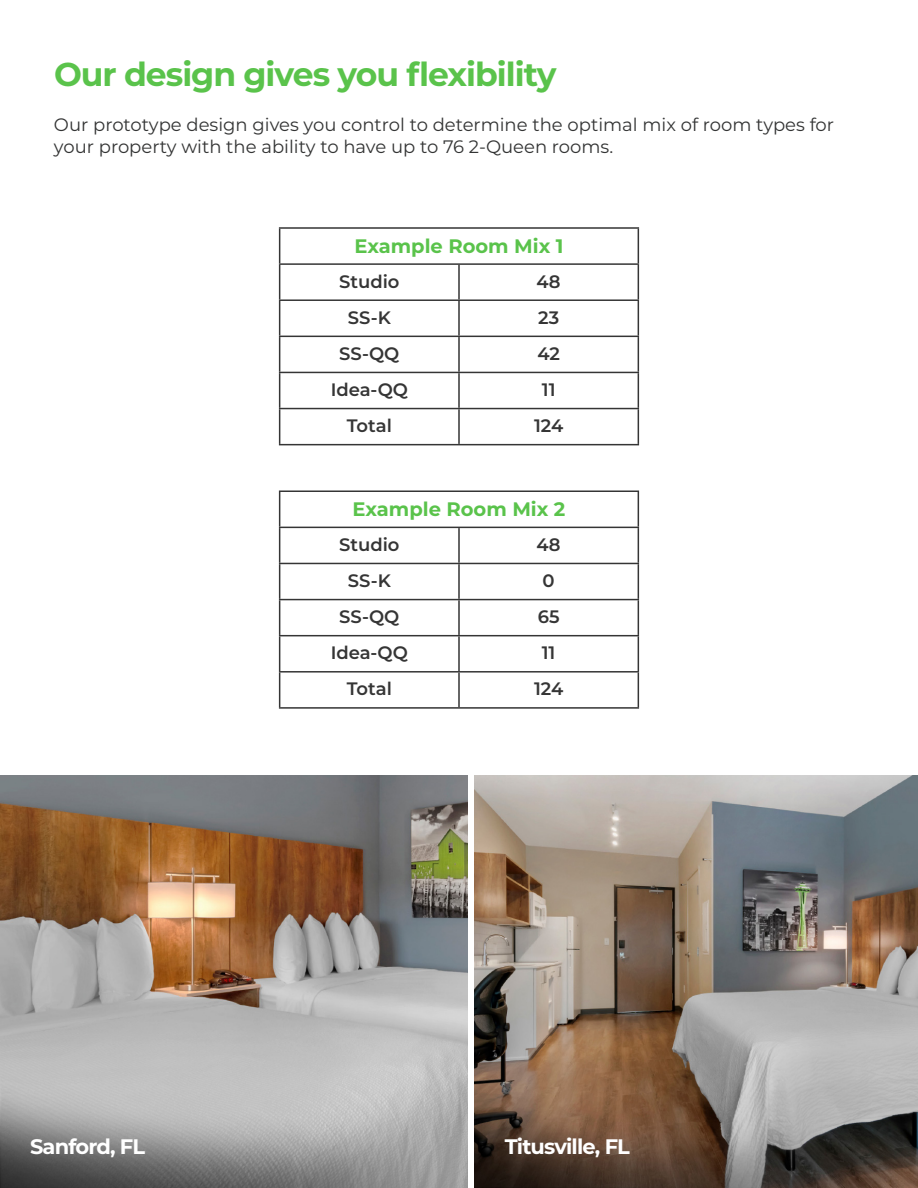
<style>
.page{position:relative;width:918px;height:1188px;background:#fff}
.page>*{position:absolute;margin:0;border:0;box-sizing:border-box;transform-origin:0 0}
.t1{font:700 33px "Montserrat";letter-spacing:-.03em;color:#5ac34b}
.t2{font:700 21px "Montserrat";letter-spacing:-.04em;color:#fff}
.t3{font:700 19.5px "Montserrat";color:#5ac34b}
.t4{font:18px/22.5px "Montserrat";color:#333434}
.t5{font:600 18px "Montserrat";color:#353535}
</style>
<div class="page">
<img style="left:0;top:776px;width:467px;height:412px">
<img style="left:475px;top:776px;width:443px;height:412px">
<hr style="left:279px;top:227px;width:180px;height:2px;background:#353535">
<hr style="left:279px;top:229px;width:1px;height:34px;background:#353535">
<hr style="left:459px;top:227px;width:180px;height:2px;background:#353535">
<hr style="left:638px;top:229px;width:1px;height:34px;background:#353535">
<hr style="left:279px;top:263px;width:180px;height:2px;background:#353535">
<hr style="left:459px;top:263px;width:180px;height:2px;background:#353535">
<hr style="left:279px;top:265px;width:1px;height:34px;background:#353535">
<hr style="left:458px;top:265px;width:2px;height:34px;background:#353535">
<hr style="left:638px;top:265px;width:1px;height:34px;background:#353535">
<hr style="left:279px;top:299px;width:180px;height:2px;background:#353535">
<hr style="left:279px;top:301px;width:1px;height:35px;background:#353535">
<hr style="left:459px;top:299px;width:180px;height:2px;background:#353535">
<hr style="left:458px;top:301px;width:2px;height:35px;background:#353535">
<hr style="left:638px;top:301px;width:1px;height:35px;background:#353535">
<hr style="left:279px;top:336px;width:180px;height:1px;background:#353535">
<hr style="left:279px;top:337px;width:1px;height:35px;background:#353535">
<hr style="left:459px;top:336px;width:180px;height:1px;background:#353535">
<hr style="left:458px;top:337px;width:2px;height:35px;background:#353535">
<hr style="left:638px;top:337px;width:1px;height:35px;background:#353535">
<hr style="left:279px;top:372px;width:180px;height:1px;background:#353535">
<hr style="left:279px;top:373px;width:1px;height:35px;background:#353535">
<hr style="left:459px;top:372px;width:180px;height:1px;background:#353535">
<hr style="left:458px;top:373px;width:2px;height:35px;background:#353535">
<hr style="left:638px;top:373px;width:1px;height:35px;background:#353535">
<hr style="left:279px;top:408px;width:180px;height:1px;background:#353535">
<hr style="left:279px;top:409px;width:1px;height:35px;background:#353535">
<hr style="left:459px;top:408px;width:180px;height:1px;background:#353535">
<hr style="left:458px;top:409px;width:2px;height:35px;background:#353535">
<hr style="left:638px;top:409px;width:1px;height:35px;background:#353535">
<hr style="left:279px;top:444px;width:180px;height:1px;background:#353535">
<hr style="left:459px;top:444px;width:180px;height:1px;background:#353535">
<hr style="left:279px;top:490px;width:180px;height:2px;background:#353535">
<hr style="left:279px;top:492px;width:1px;height:35px;background:#353535">
<hr style="left:459px;top:490px;width:180px;height:2px;background:#353535">
<hr style="left:638px;top:492px;width:1px;height:35px;background:#353535">
<hr style="left:279px;top:527px;width:180px;height:1px;background:#353535">
<hr style="left:459px;top:527px;width:180px;height:1px;background:#353535">
<hr style="left:279px;top:528px;width:1px;height:35px;background:#353535">
<hr style="left:458px;top:528px;width:2px;height:35px;background:#353535">
<hr style="left:638px;top:528px;width:1px;height:35px;background:#353535">
<hr style="left:279px;top:563px;width:180px;height:1px;background:#353535">
<hr style="left:279px;top:564px;width:1px;height:35px;background:#353535">
<hr style="left:459px;top:563px;width:180px;height:1px;background:#353535">
<hr style="left:458px;top:564px;width:2px;height:35px;background:#353535">
<hr style="left:638px;top:564px;width:1px;height:35px;background:#353535">
<hr style="left:279px;top:599px;width:180px;height:1px;background:#353535">
<hr style="left:279px;top:600px;width:1px;height:35px;background:#353535">
<hr style="left:459px;top:599px;width:180px;height:1px;background:#353535">
<hr style="left:458px;top:600px;width:2px;height:35px;background:#353535">
<hr style="left:638px;top:600px;width:1px;height:35px;background:#353535">
<hr style="left:279px;top:635px;width:180px;height:1px;background:#353535">
<hr style="left:279px;top:636px;width:1px;height:35px;background:#353535">
<hr style="left:459px;top:635px;width:180px;height:1px;background:#353535">
<hr style="left:458px;top:636px;width:2px;height:35px;background:#353535">
<hr style="left:638px;top:636px;width:1px;height:35px;background:#353535">
<hr style="left:279px;top:671px;width:180px;height:2px;background:#353535">
<hr style="left:279px;top:673px;width:1px;height:34px;background:#353535">
<hr style="left:459px;top:671px;width:180px;height:2px;background:#353535">
<hr style="left:458px;top:673px;width:2px;height:34px;background:#353535">
<hr style="left:638px;top:673px;width:1px;height:34px;background:#353535">
<hr style="left:279px;top:707px;width:180px;height:2px;background:#353535">
<hr style="left:459px;top:707px;width:180px;height:2px;background:#353535">
<p class="t1" style="left:54px;top:51px;width:504px">Our design gives you flexibility</p>
<p class="t4" style="left:54px;top:113px;width:782px">Our prototype design gives you control to determine the optimal mix of room types for your property with the ability to have up to 76 2-Queen rooms.</p>
<p class="t3" style="left:354px;top:232px;width:211px">Example Room Mix 1</p>
<p class="t5" style="left:339px;top:268px;width:62px">Studio</p>
<p class="t5" style="left:537px;top:268px;width:26px">48</p>
<p class="t5" style="left:348px;top:304px;width:44px">SS-K</p>
<p class="t5" style="left:538px;top:304px;width:22px">23</p>
<p class="t5" style="left:339px;top:341px;width:62px">SS-QQ</p>
<p class="t5" style="left:537px;top:341px;width:24px">42</p>
<p class="t5" style="left:331px;top:377px;width:79px">Idea-QQ</p>
<p class="t5" style="left:542px;top:377px;width:15px">11</p>
<p class="t5" style="left:347px;top:413px;width:47px">Total</p>
<p class="t5" style="left:534px;top:413px;width:31px">124</p>
<p class="t3" style="left:353px;top:495px;width:214px">Example Room Mix 2</p>
<p class="t5" style="left:339px;top:532px;width:62px">Studio</p>
<p class="t5" style="left:537px;top:532px;width:26px">48</p>
<p class="t5" style="left:348px;top:568px;width:44px">SS-K</p>
<p class="t5" style="left:543px;top:568px;width:14px">0</p>
<p class="t5" style="left:339px;top:604px;width:62px">SS-QQ</p>
<p class="t5" style="left:538px;top:604px;width:23px">65</p>
<p class="t5" style="left:331px;top:640px;width:79px">Idea-QQ</p>
<p class="t5" style="left:542px;top:640px;width:15px">11</p>
<p class="t5" style="left:347px;top:676px;width:47px">Total</p>
<p class="t5" style="left:534px;top:676px;width:31px">124</p>
<p class="t2" style="left:30px;top:1132px;width:117px">Sanford, FL</p>
<p class="t2" style="left:505px;top:1132px;width:126px">Titusville, FL</p>
</div>
